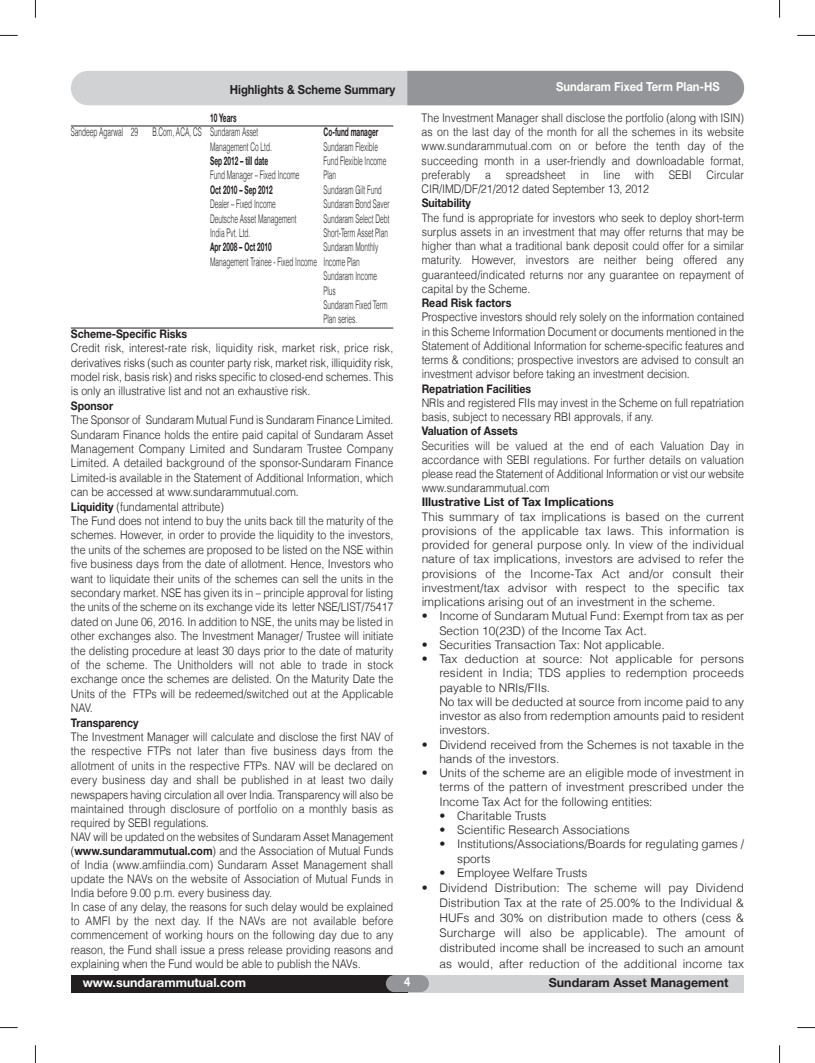
<style>
.page{position:relative;width:815px;height:1063px;background:#fff}
.page>*{position:absolute;margin:0;border:0;box-sizing:border-box;transform-origin:0 0}
.t1{font:700 12.5px "Helvetica Neue";color:#fff;scale:.9 1}
.t2{font:700 12.5px "Helvetica Neue";color:#231f20;scale:.9 1}
.t3{font:700 12.5px "Helvetica Neue";color:#231f20}
.t4{font:700 12.5px "Helvetica Neue";color:#fff}
.t5{font:300 11.88px/14.4px "Helvetica";color:#231f20;text-align:justify;scale:.89 1}
.t6{font:300 11.88px/14.2px "Helvetica";color:#231f20}
.t7{font:300 11.88px "Helvetica";color:#231f20;scale:.55 1}
.t8{font:700 11.88px "Helvetica Neue";color:#231f20;scale:.89 1}
.t9{font:700 11.88px "Helvetica Neue";color:#231f20;scale:.55 1}
.t10{font:700 11.88px "Helvetica Neue";color:#231f20}
.s1{font-family:"Helvetica Neue";font-weight:700}
</style>
<div class="page">
<svg style="left:35px;top:0;width:1px;height:18px"></svg>
<svg style="left:0;top:35px;width:18px;height:1px"></svg>
<svg style="left:0;top:1027px;width:18px;height:1px"></svg>
<svg style="left:797px;top:35px;width:18px;height:1px"></svg>
<svg style="left:797px;top:1027px;width:18px;height:1px"></svg>
<svg style="left:779px;top:0;width:1px;height:18px"></svg>
<svg style="left:35px;top:1045px;width:1px;height:18px"></svg>
<svg style="left:779px;top:1045px;width:1px;height:18px"></svg>
<div style="left:407px;top:975px;width:337px;height:17px;background:#d1d2d4"></div>
<div style="left:71px;top:975px;width:336px;height:17px;background:#231f20"></div>
<div style="left:386px;top:975px;width:43px;height:17px;background:#939598;border-radius:9px"></div>
<div style="left:71px;top:71px;width:673px;height:34px;background:#d1d2d4;border-radius:17px"></div>
<div style="left:407px;top:71px;width:337px;height:34px;background:#939598"></div>
<hr style="left:71px;top:126px;width:322px;height:1px;background:#231f20">
<hr style="left:71px;top:328px;width:322px;height:1px;background:#231f20">
<p class="t2" style="left:230px;top:85px;width:186px">Highlights &amp; Scheme Summary</p>
<p class="t1" style="left:556px;top:82px;width:183px">Sundaram Fixed Term Plan-HS</p>
<p class="t9" style="left:210px;top:113px;width:49px">10 Years</p>
<p class="t7" style="left:71px;top:127px;width:342px">Sandeep Agarwal 29 B.Com, ACA, CS Sundaram Asset</p>
<p class="t9" style="left:324px;top:128px;width:101px">Co-fund manager</p>
<p class="t7" style="left:210px;top:142px;width:114px">Management Co Ltd.</p>
<p class="t7" style="left:324px;top:142px;width:100px">Sundaram Flexible</p>
<p class="t9" style="left:210px;top:157px;width:107px">Sep 2012 – till date</p>
<p class="t7" style="left:324px;top:156px;width:116px">Fund Flexible Income</p>
<p class="t7" style="left:210px;top:170px;width:164px">Fund Manager – Fixed Income</p>
<p class="t7" style="left:324px;top:170px;width:25px">Plan</p>
<p class="t9" style="left:210px;top:185px;width:115px">Oct 2010 – Sep 2012</p>
<p class="t7" style="left:324px;top:185px;width:108px">Sundaram Gilt Fund</p>
<p class="t7" style="left:210px;top:199px;width:121px">Dealer – Fixed Income</p>
<p class="t7" style="left:324px;top:199px;width:122px">Sundaram Bond Saver</p>
<p class="t7" style="left:210px;top:213px;width:159px">Deutsche Asset Management</p>
<p class="t7" style="left:324px;top:213px;width:122px">Sundaram Select Debt</p>
<p class="t7" style="left:210px;top:228px;width:75px">India Pvt. Ltd.</p>
<p class="t7" style="left:324px;top:228px;width:119px">Short-Term Asset Plan</p>
<p class="t9" style="left:210px;top:243px;width:114px">Apr 2008 – Oct 2010</p>
<p class="t7" style="left:324px;top:242px;width:101px">Sundaram Monthly</p>
<p class="t7" style="left:210px;top:257px;width:274px">Management Trainee - Fixed Income Income Plan</p>
<p class="t7" style="left:324px;top:271px;width:99px">Sundaram Income</p>
<p class="t7" style="left:324px;top:285px;width:24px">Plus</p>
<p class="t7" style="left:324px;top:300px;width:118px">Sundaram Fixed Term</p>
<p class="t7" style="left:324px;top:314px;width:63px">Plan series.</p>
<p class="t8" style="left:71px;top:329px;width:132px">Scheme-Specific Risks</p>
<p class="t5" style="left:71px;top:342px;width:364px">Credit risk, interest-rate risk, liquidity risk, market risk, price risk, derivatives risks (such as counter party risk, market risk, illiquidity risk, model risk, basis risk) and risks specific to closed-end schemes. This is only an illustrative list and not an exhaustive risk.</p>
<p class="t8" style="left:71px;top:401px;width:49px">Sponsor</p>
<p class="t5" style="left:71px;top:414px;width:364px;text-align:left">The Sponsor of Sundaram Mutual Fund is Sundaram Finance Limited.<br>Sundaram Finance holds the entire paid capital of Sundaram Asset Management Company Limited and Sundaram Trustee Company Limited. A detailed background of the sponsor-Sundaram Finance Limited-is available in the Statement of Additional Information, which can be accessed at www.sundarammutual.com.<br><span class="s1">Liquidity</span> (fundamental attribute)<br>The Fund does not intend to buy the units back till the maturity of the schemes. However, in order to provide the liquidity to the investors, the units of the schemes are proposed to be listed on the NSE within five business days from the date of allotment. Hence, Investors who want to liquidate their units of the schemes can sell the units in the secondary market. NSE has given its in – principle approval for listing the units of the scheme on its exchange vide its letter NSE/LIST/75417 dated on June 06, 2016. In addition to NSE, the units may be listed in other exchanges also. The Investment Manager/ Trustee will initiate the delisting procedure at least 30 days prior to the date of maturity of the scheme. The Unitholders will not able to trade in stock exchange once the schemes are delisted. On the Maturity Date the Units of the FTPs will be redeemed/switched out at the Applicable NAV.</p>
<p class="t8" style="left:71px;top:718px;width:78px">Transparency</p>
<p class="t5" style="left:71px;top:731px;width:364px;text-align:left">The Investment Manager will calculate and disclose the first NAV of the respective FTPs not later than five business days from the allotment of units in the respective FTPs. NAV will be declared on every business day and shall be published in at least two daily newspapers having circulation all over India. Transparency will also be maintained through disclosure of portfolio on a monthly basis as required by SEBI regulations.<br>NAV will be updated on the websites of Sundaram Asset Management (<span class="s1">www.sundarammutual.com</span>) and the Association of Mutual Funds of India (www.amfiindia.com) Sundaram Asset Management shall update the NAVs on the website of Association of Mutual Funds in India before 9.00 p.m. every business day.<br>In case of any delay, the reasons for such delay would be explained to AMFI by the next day. If the NAVs are not available before commencement of working hours on the following day due to any reason, the Fund shall issue a press release providing reasons and explaining when the Fund would be able to publish the NAVs.</p>
<p class="t5" style="left:422px;top:112px;width:364px">The Investment Manager shall disclose the portfolio (along with ISIN) as on the last day of the month for all the schemes in its website www.sundarammutual.com on or before the tenth day of the succeeding month in a user-friendly and downloadable format, preferably a spreadsheet in line with SEBI Circular CIR/IMD/DF/21/2012 dated September 13, 2012</p>
<p class="t8" style="left:422px;top:199px;width:57px">Suitability</p>
<p class="t5" style="left:422px;top:211px;width:364px">The fund is appropriate for investors who seek to deploy short-term surplus assets in an investment that may offer returns that may be higher than what a traditional bank deposit could offer for a similar maturity. However, investors are neither being offered any guaranteed/indicated returns nor any guarantee on repayment of capital by the Scheme.</p>
<p class="t8" style="left:422px;top:299px;width:102px">Read Risk factors</p>
<p class="t5" style="left:422px;top:311px;width:364px">Prospective investors should rely solely on the information contained in this Scheme Information Document or documents mentioned in the Statement of Additional Information for scheme-specific features and terms &amp; conditions; prospective investors are advised to consult an investment advisor before taking an investment decision.</p>
<p class="t8" style="left:422px;top:384px;width:125px">Repatriation Facilities</p>
<p class="t5" style="left:422px;top:396px;width:364px">NRIs and registered FIIs may invest in the Scheme on full repatriation basis, subject to necessary RBI approvals, if any.</p>
<p class="t8" style="left:422px;top:427px;width:110px">Valuation of Assets</p>
<p class="t5" style="left:422px;top:439px;width:364px">Securities will be valued at the end of each Valuation Day in accordance with SEBI regulations. For further details on valuation please read the Statement of Additional Information or vist our website www.sundarammutual.com</p>
<p class="t10" style="left:422px;top:498px;width:194px">Illustrative List of Tax Implications</p>
<p class="t6" style="left:422px;top:510px;width:324px;text-align:justify">This summary of tax implications is based on the current provisions of the applicable tax laws. This information is provided for general purpose only. In view of the individual nature of tax implications, investors are advised to refer the provisions of the Income-Tax Act and/or consult their investment/tax advisor with respect to the specific tax implications arising out of an investment in the scheme.</p>
<p class="t6" style="left:439px;top:610px;width:306px;text-indent:-18px">• Income of Sundaram Mutual Fund: Exempt from tax as per<br>Section 10(23D) of the Income Tax Act.</p>
<p class="t6" style="left:422px;top:639px;width:244px">• Securities Transaction Tax: Not applicable.</p>
<p class="t6" style="left:439px;top:653px;width:306px;text-indent:-18px">• Tax deduction at source: Not applicable for persons resident in India; TDS applies to redemption proceeds payable to NRIs/FIIs.<br>No tax will be deducted at source from income paid to any investor as also from redemption amounts paid to resident investors.</p>
<p class="t6" style="left:439px;top:738px;width:306px;text-indent:-18px">• Dividend received from the Schemes is not taxable in the hands of the investors.</p>
<p class="t6" style="left:439px;top:767px;width:306px;text-align:justify;text-indent:-18px">• Units of the scheme are an eligible mode of investment in terms of the pattern of investment prescribed under the Income Tax Act for the following entities:</p>
<p class="t6" style="left:439px;top:810px;width:109px">• Charitable Trusts</p>
<p class="t6" style="left:439px;top:824px;width:192px">• Scientific Research Associations</p>
<p class="t6" style="left:457px;top:838px;width:289px;text-indent:-18px">• Institutions/Associations/Boards for regulating games / sports</p>
<p class="t6" style="left:439px;top:866px;width:150px">• Employee Welfare Trusts</p>
<p class="t6" style="left:439px;top:881px;width:306px;line-height:15.1px;text-align:justify;text-indent:-18px">• Dividend Distribution: The scheme will pay Dividend Distribution Tax at the rate of 25.00% to the Individual &amp; HUFs and 30% on distribution made to others (cess &amp; Surcharge will also be applicable). The amount of distributed income shall be increased to such an amount as would, after reduction of the additional income tax</p>
<p class="t4" style="left:83px;top:978px;width:165px">www.sundarammutual.com</p>
<p class="t1" style="left:404px;top:977px;width:8px">4</p>
<p class="t3" style="left:549px;top:978px;width:181px">Sundaram Asset Management</p>
</div>
